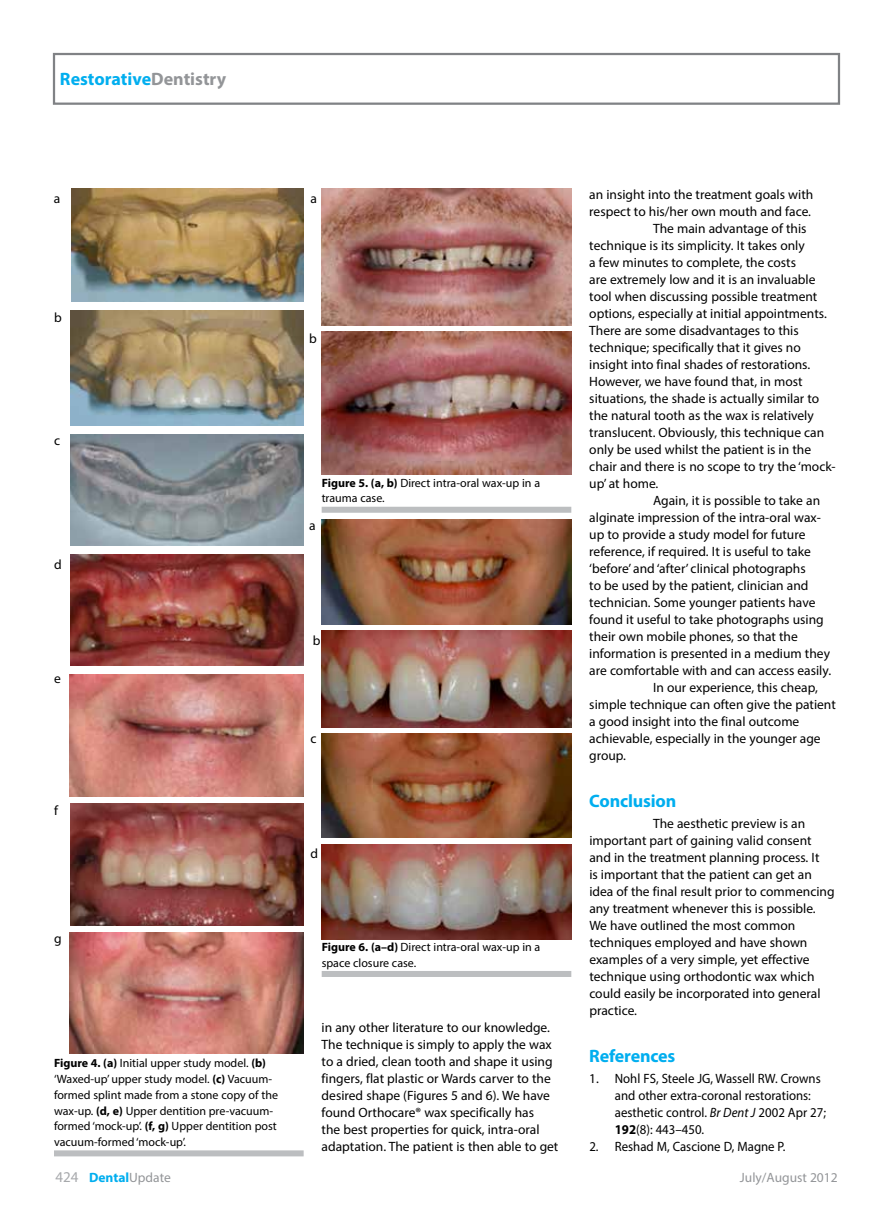
<style>
.page{position:relative;width:893px;height:1212px;background:#fff}
.page>*{position:absolute;margin:0;border:0;box-sizing:border-box;transform-origin:0 0}
.t1{font:700 18px "Myriad Pro";letter-spacing:-.01em;color:#00aeef}
.t2{font:13.5px/17px "Myriad Pro";color:#000}
.t3{font:13.5px "Myriad Pro";color:#000;scale:.95 1}
.t4{font:700 13.5px "Myriad Pro";color:#00aeef}
.t5{font:13.5px "Myriad Pro";color:#939598}
.t6{font:12px/15.8px "Myriad Pro";color:#000}
.s1{color:#939598}
.s2{font-weight:700}
.s3{font-style:italic}
.s4{font-weight:400;font-size:15px;color:#a7a9ac}
.s5{font-weight:400;color:#939598}
</style>
<div class="page">
<div style="left:53px;top:53px;width:787px;height:52px;border:2px solid #808285"></div>
<img style="left:71px;top:189px;width:233px;height:113px">
<img style="left:71px;top:311px;width:233px;height:114px">
<img style="left:70px;top:434px;width:234px;height:112px">
<img style="left:70px;top:555px;width:234px;height:111px">
<img style="left:70px;top:674px;width:234px;height:122px">
<img style="left:70px;top:804px;width:234px;height:121px">
<img style="left:70px;top:932px;width:234px;height:121px">
<div style="left:54px;top:1150px;width:250px;height:6px;background:#bcbec0"></div>
<img style="left:321px;top:189px;width:250px;height:137px">
<img style="left:322px;top:332px;width:249px;height:142px">
<div style="left:322px;top:507px;width:249px;height:6px;background:#bcbec0"></div>
<img style="left:322px;top:520px;width:250px;height:104px">
<img style="left:321px;top:631px;width:250px;height:96px">
<img style="left:322px;top:734px;width:250px;height:104px">
<img style="left:322px;top:844px;width:250px;height:96px">
<div style="left:322px;top:971px;width:249px;height:6px;background:#bcbec0"></div>
<h1 class="t1" style="left:60px;top:67px;width:168px">Restorative<span class="s1">Dentistry</span></h1>
<p class="t2" style="left:54px;top:190px;width:8px">a</p>
<p class="t2" style="left:54px;top:309px;width:9px">b</p>
<p class="t2" style="left:54px;top:432px;width:8px">c</p>
<p class="t2" style="left:54px;top:555px;width:9px">d</p>
<p class="t2" style="left:54px;top:670px;width:8px">e</p>
<p class="t2" style="left:54px;top:802px;width:5px">f</p>
<p class="t2" style="left:54px;top:929px;width:9px">g</p>
<p class="t6" style="left:54px;top:1055px;width:226px"><span class="s2">Figure 4. (a)</span> Initial upper study model. <span class="s2">(b) </span>‘Waxed-up’ upper study model. <span class="s2">(c)</span> Vacuum&shy;formed splint made from a stone copy of the wax-up. <span class="s2">(d, e)</span> Upper dentition pre-vacuum&shy;formed ‘mock-up’. <span class="s2">(f, g)</span> Upper dentition post vacuum-formed ‘mock-up’.</p>
<p class="t2" style="left:310px;top:190px;width:8px">a</p>
<p class="t2" style="left:309px;top:330px;width:9px">b</p>
<p class="t6" style="left:322px;top:475px;width:220px"><span class="s2">Figure 5. (a, b)</span> Direct intra-oral wax-up in a trauma case.</p>
<p class="t2" style="left:309px;top:517px;width:8px">a</p>
<p class="t2" style="left:313px;top:632px;width:9px">b</p>
<p class="t2" style="left:310px;top:730px;width:8px">c</p>
<p class="t2" style="left:311px;top:844px;width:9px">d</p>
<p class="t6" style="left:322px;top:939px;width:220px"><span class="s2">Figure 6. (a–d)</span> Direct intra-oral wax-up in a space closure case.</p>
<p class="t2" style="left:322px;top:1019px;width:238px">in any other literature to our knowledge.<br>The technique is simply to apply the wax to a dried, clean tooth and shape it using fingers, flat plastic or Wards carver to the desired shape (Figures 5 and 6). We have found Orthocare® wax specifically has<br>the best properties for quick, intra-oral adaptation. The patient is then able to get</p>
<p class="t2" style="left:589px;top:185px;width:226px">an insight into the treatment goals with</p>
<p class="t2" style="left:589px;top:202px;width:223px">respect to his/her own mouth and face.</p>
<p class="t2" style="left:653px;top:219px;width:155px">The main advantage of this</p>
<p class="t2" style="left:589px;top:236px;width:217px">technique is its simplicity. It takes only</p>
<p class="t2" style="left:589px;top:253px;width:208px">a few minutes to complete, the costs</p>
<p class="t2" style="left:589px;top:270px;width:228px">are extremely low and it is an invaluable</p>
<p class="t2" style="left:589px;top:287px;width:230px">tool when discussing possible treatment</p>
<p class="t2" style="left:589px;top:304px;width:239px">options, especially at initial appointments.</p>
<p class="t2" style="left:589px;top:321px;width:211px">There are some disadvantages to this</p>
<p class="t2" style="left:589px;top:338px;width:213px">technique; specifically that it gives no</p>
<p class="t2" style="left:589px;top:355px;width:222px">insight into final shades of restorations.</p>
<p class="t2" style="left:589px;top:372px;width:215px">However, we have found that, in most</p>
<p class="t2" style="left:589px;top:389px;width:231px">situations, the shade is actually similar to</p>
<p class="t2" style="left:589px;top:407px;width:226px">the natural tooth as the wax is relatively</p>
<p class="t2" style="left:589px;top:424px;width:236px">translucent. Obviously, this technique can</p>
<p class="t2" style="left:589px;top:441px;width:223px">only be used whilst the patient is in the</p>
<p class="t2" style="left:589px;top:458px;width:248px">chair and there is no scope to try the ‘mock-</p>
<p class="t2" style="left:589px;top:475px;width:71px">up’ at home.</p>
<p class="t2" style="left:653px;top:492px;width:169px">Again, it is possible to take an</p>
<p class="t2" style="left:589px;top:509px;width:233px">alginate impression of the intra-oral wax-</p>
<p class="t2" style="left:589px;top:526px;width:218px">up to provide a study model for future</p>
<p class="t2" style="left:589px;top:543px;width:223px">reference, if required. It is useful to take</p>
<p class="t2" style="left:589px;top:560px;width:218px">‘before’ and ‘after’ clinical photographs</p>
<p class="t2" style="left:589px;top:577px;width:221px">to be used by the patient, clinician and</p>
<p class="t2" style="left:589px;top:594px;width:228px">technician. Some younger patients have</p>
<p class="t2" style="left:589px;top:611px;width:236px">found it useful to take photographs using</p>
<p class="t2" style="left:589px;top:628px;width:210px">their own mobile phones, so that the</p>
<p class="t2" style="left:589px;top:645px;width:242px">information is presented in a medium they</p>
<p class="t2" style="left:589px;top:662px;width:243px">are comfortable with and can access easily.</p>
<p class="t2" style="left:653px;top:679px;width:166px">In our experience, this cheap,</p>
<p class="t2" style="left:589px;top:696px;width:248px">simple technique can often give the patient</p>
<p class="t2" style="left:589px;top:713px;width:212px">a good insight into the final outcome</p>
<p class="t2" style="left:589px;top:730px;width:233px">achievable, especially in the younger age</p>
<p class="t2" style="left:589px;top:747px;width:38px">group.</p>
<h1 class="t1" style="left:589px;top:789px;width:88px">Conclusion</h1>
<p class="t2" style="left:589px;top:815px;width:247px;text-indent:64px">The aesthetic preview is an important part of gaining valid consent and in the treatment planning process. It<br>is important that the patient can get an idea of the final result prior to commencing any treatment whenever this is possible.<br>We have outlined the most common techniques employed and have shown examples of a very simple, yet effective technique using orthodontic wax which could easily be incorporated into general practice.</p>
<h1 class="t1" style="left:589px;top:1044px;width:88px">References</h1>
<p class="t2" style="left:615px;top:1070px;width:213px;text-indent:-26px">1. Nohl FS, Steele JG, Wassell RW. Crowns and other extra-coronal restorations: aesthetic control. <span class="s3">Br Dent J</span> 2002 Apr 27; <span class="s2">192</span>(8): 443–450.</p>
<p class="t3" style="left:589px;top:1138px;width:208px">2. Reshad M, Cascione D, Magne P.</p>
<p class="t4" style="left:56px;top:1168px;width:117px"><span class="s4">424</span> Dental<span class="s5">Update</span></p>
<p class="t5" style="left:740px;top:1168px;width:99px">July/August 2012</p>
</div>
